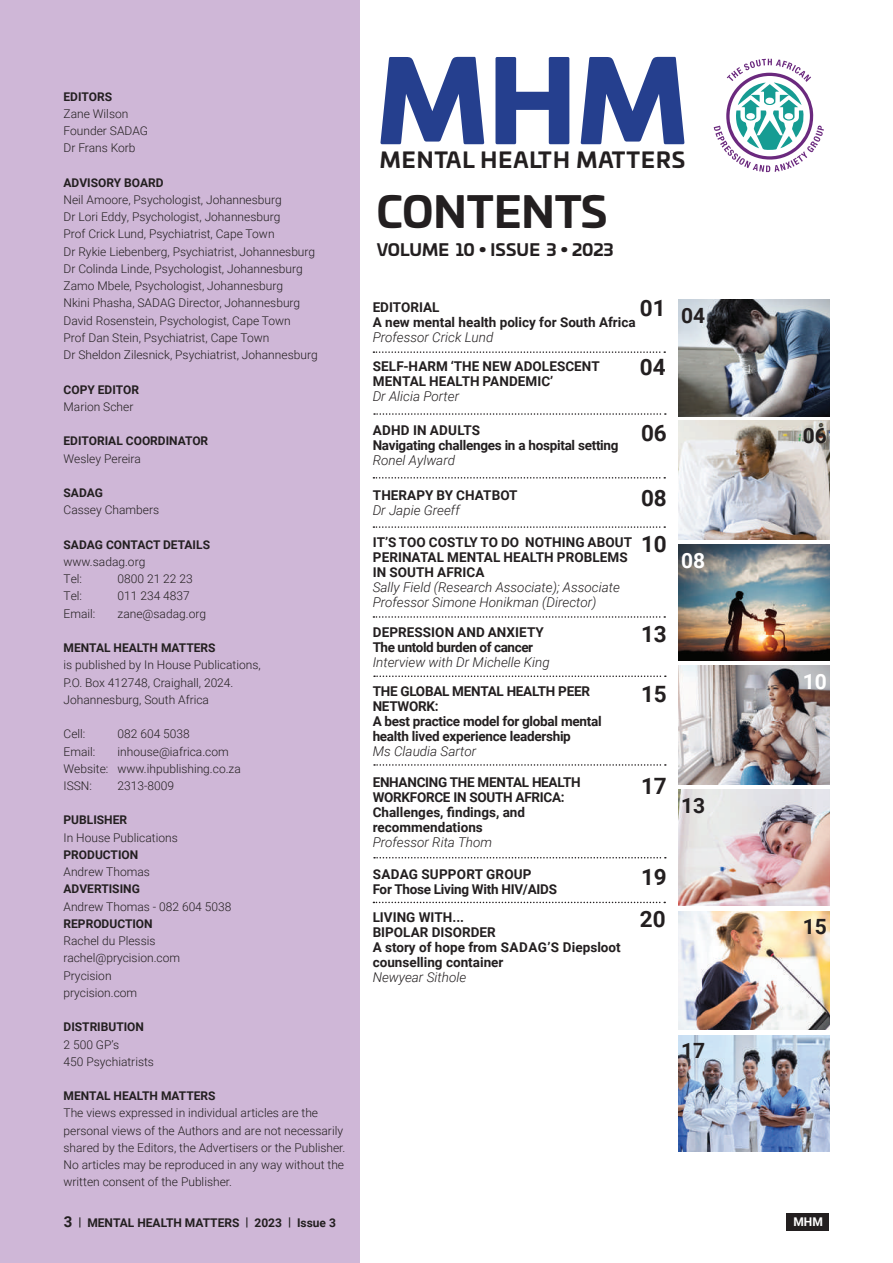
<style>
.page{position:relative;width:893px;height:1263px;background:#fff}
.page>*{position:absolute;margin:0;border:0;box-sizing:border-box;transform-origin:0 0}
.t1{font:900 111.45px "Univia Pro";color:#253f8e}
.t2{font:700 42.45px "Univia Pro";color:#231f20}
.t3{font:700 22.5px "Roboto";color:#231f20}
.t4{font:700 21.3px "Univia Pro";letter-spacing:.05em;color:#231f20}
.t5{font:700 21px "Roboto";color:#231f20}
.t6{font:700 21px "Roboto";color:#fff}
.t7{font:700 16.5px "Univia Pro";letter-spacing:.01em;color:#231f20}
.t8{font:700 13.5px/15px "Roboto";letter-spacing:-.02em;color:#231f20}
.t9{font:700 13.5px/15px "Roboto";color:#231f20}
.t10{font:italic 300 13.5px/15px "Roboto";color:#231f20}
.t11{font:700 13.5px/15px "Roboto";letter-spacing:-.03em;color:#231f20}
.t12{font:300 12px/17.2px "Roboto";color:#231f20}
.t13{font:700 12px "Roboto";color:#231f20}
.t14{font:700 12px "Roboto";color:#fff}
.s1{font-size:15px}
</style>
<div class="page">
<div style="left:787px;top:1213px;width:42px;height:17px;background:#231f20"></div>
<img style="left:679px;top:666px;width:150px;height:118px">
<img style="left:679px;top:420px;width:150px;height:119px">
<img style="left:679px;top:911px;width:150px;height:119px">
<img style="left:679px;top:300px;width:150px;height:116px">
<img style="left:679px;top:544px;width:150px;height:116px">
<img style="left:679px;top:790px;width:150px;height:116px">
<img style="left:679px;top:1035px;width:150px;height:116px">
<div style="left:0;top:0;width:360px;height:1263px;background:#cfb7d7"></div>
<svg style="left:714px;top:59px;width:110px;height:113px"></svg>
<svg style="left:373px;top:351px;width:292px;height:2px"></svg>
<svg style="left:373px;top:477px;width:292px;height:2px"></svg>
<svg style="left:373px;top:526px;width:292px;height:2px"></svg>
<svg style="left:373px;top:616px;width:292px;height:2px"></svg>
<svg style="left:374px;top:413px;width:292px;height:2px"></svg>
<svg style="left:374px;top:675px;width:292px;height:2px"></svg>
<svg style="left:374px;top:857px;width:292px;height:1px"></svg>
<svg style="left:374px;top:764px;width:292px;height:2px"></svg>
<svg style="left:373px;top:902px;width:292px;height:1px"></svg>
<p class="t13" style="left:64px;top:88px;width:50px">EDITORS</p>
<p class="t12" style="left:64px;top:105px;width:86px">Zane Wilson<br>Founder SADAG<br>Dr Frans Korb</p>
<p class="t13" style="left:64px;top:174px;width:102px">ADVISORY BOARD</p>
<p class="t12" style="left:64px;top:191px;width:256px">Neil Amoore, Psychologist, Johannesburg<br>Dr Lori Eddy, Psychologist, Johannesburg<br>Prof Crick Lund, Psychiatrist, Cape Town<br>Dr Rykie Liebenberg, Psychiatrist, Johannesburg Dr Colinda Linde, Psychologist, Johannesburg Zamo Mbele, Psychologist, Johannesburg<br>Nkini Phasha, SADAG Director, Johannesburg David Rosenstein, Psychologist, Cape Town<br>Prof Dan Stein, Psychiatrist, Cape Town<br>Dr Sheldon Zilesnick, Psychiatrist, Johannesburg</p>
<p class="t13" style="left:64px;top:381px;width:77px">COPY EDITOR</p>
<p class="t12" style="left:64px;top:397px;width:71px">Marion Scher</p>
<p class="t13" style="left:64px;top:433px;width:146px">EDITORIAL COORDINATOR</p>
<p class="t12" style="left:64px;top:449px;width:79px">Wesley Pereira</p>
<p class="t13" style="left:64px;top:484px;width:41px">SADAG</p>
<p class="t12" style="left:64px;top:501px;width:97px">Cassey Chambers</p>
<p class="t13" style="left:64px;top:536px;width:148px">SADAG CONTACT DETAILS</p>
<p class="t12" style="left:64px;top:553px;width:83px">www.sadag.org<br>Tel:</p>
<p class="t12" style="left:118px;top:570px;width:77px">0800 21 22 23</p>
<p class="t12" style="left:64px;top:587px;width:20px">Tel:</p>
<p class="t12" style="left:118px;top:587px;width:74px">011 234 4837</p>
<p class="t12" style="left:64px;top:604px;width:33px">Email:</p>
<p class="t12" style="left:118px;top:604px;width:90px">zane@sadag.org</p>
<p class="t13" style="left:64px;top:639px;width:154px">MENTAL HEALTH MATTERS</p>
<p class="t12" style="left:64px;top:656px;width:199px">is published by In House Publications,<br>P.O. Box 412748, Craighall, 2024.<br>Johannesburg, South Africa</p>
<p class="t12" style="left:64px;top:725px;width:23px">Cell:</p>
<p class="t12" style="left:118px;top:725px;width:74px">082 604 5038</p>
<p class="t12" style="left:64px;top:742px;width:33px">Email:</p>
<p class="t12" style="left:64px;top:742px;width:179px;text-indent:54px">inhouse@iafrica.com<br>Website: www.ihpublishing.co.za<br>ISSN:</p>
<p class="t12" style="left:118px;top:777px;width:58px">2313-8009</p>
<p class="t13" style="left:64px;top:812px;width:65px">PUBLISHER</p>
<p class="t12" style="left:64px;top:828px;width:116px">In House Publications</p>
<p class="t13" style="left:64px;top:846px;width:76px">PRODUCTION</p>
<p class="t12" style="left:64px;top:863px;width:88px">Andrew Thomas</p>
<p class="t13" style="left:64px;top:881px;width:78px">ADVERTISING</p>
<p class="t12" style="left:64px;top:897px;width:169px">Andrew Thomas - 082 604 5038</p>
<p class="t13" style="left:64px;top:915px;width:91px">REPRODUCTION</p>
<p class="t12" style="left:64px;top:932px;width:118px">Rachel du Plessis rachel@prycision.com<br>Prycision prycision.com</p>
<p class="t13" style="left:64px;top:1018px;width:82px">DISTRIBUTION</p>
<p class="t12" style="left:64px;top:1035px;width:92px">2 500 GP’s<br>450 Psychiatrists</p>
<p class="t13" style="left:64px;top:1087px;width:154px">MENTAL HEALTH MATTERS</p>
<p class="t12" style="left:64px;top:1104px;width:283px">The views expressed in individual articles are the personal views of the Authors and are not necessarily shared by the Editors, the Advertisers or the Publisher.<br>No articles may be reproduced in any way without the written consent of the Publisher.</p>
<p class="t13" style="left:64px;top:1214px;width:274px"><span class="s1">3</span> | MENTAL HEALTH MATTERS | 2023 | Issue 3</p>
<h1 class="t1" style="left:376px;top:10px;width:313px">MHM</h1>
<h3 class="t4" style="left:380px;top:143px;width:307px">MENTAL HEALTH MATTERS</h3>
<h2 class="t2" style="left:376px;top:178px;width:232px">CONTENTS</h2>
<h3 class="t7" style="left:377px;top:237px;width:238px">VOLUME 10 • ISSUE 3 • 2023</h3>
<h3 class="t3" style="left:640px;top:292px;width:27px">01</h3>
<p class="t9" style="left:373px;top:300px;width:265px">EDITORIAL<br>A new mental health policy for South Africa</p>
<p class="t10" style="left:373px;top:330px;width:122px">Professor Crick Lund</p>
<p class="t9" style="left:373px;top:358px;width:228px">SELF-HARM ‘THE NEW ADOLESCENT<br>MENTAL HEALTH PANDEMIC’</p>
<p class="t10" style="left:373px;top:388px;width:88px">Dr Alicia Porter</p>
<h3 class="t3" style="left:640px;top:351px;width:27px">04</h3>
<p class="t8" style="left:373px;top:422px;width:247px">ADHD IN ADULTS<br>Navigating challenges in a hospital setting</p>
<p class="t10" style="left:373px;top:452px;width:84px">Ronel Aylward</p>
<p class="t9" style="left:373px;top:487px;width:146px">THERAPY BY CHATBOT</p>
<p class="t10" style="left:373px;top:502px;width:89px">Dr Japie Greeff</p>
<p class="t9" style="left:373px;top:534px;width:261px">IT’S TOO COSTLY TO DO NOTHING ABOUT<br>PERINATAL MENTAL HEALTH PROBLEMS<br>IN SOUTH AFRICA</p>
<p class="t10" style="left:373px;top:579px;width:249px">Sally Field (Research Associate); Associate<br>Professor Simone Honikman (Director)</p>
<p class="t11" style="left:373px;top:624px;width:173px">DEPRESSION AND ANXIETY<br>The untold burden of cancer</p>
<p class="t10" style="left:373px;top:654px;width:179px">Interview with Dr Michelle King</p>
<p class="t8" style="left:373px;top:683px;width:230px">THE GLOBAL MENTAL HEALTH PEER<br>NETWORK:<br>A best practice model for global mental health lived experience leadership</p>
<p class="t10" style="left:373px;top:743px;width:105px">Ms Claudia Sartor</p>
<p class="t8" style="left:373px;top:774px;width:210px">ENHANCING THE MENTAL HEALTH<br>WORKFORCE IN SOUTH AFRICA:<br>Challenges, findings, and recommendations</p>
<p class="t10" style="left:373px;top:834px;width:121px">Professor Rita Thom</p>
<h3 class="t3" style="left:641px;top:418px;width:27px">06</h3>
<h3 class="t3" style="left:641px;top:482px;width:27px">08</h3>
<h3 class="t3" style="left:641px;top:528px;width:27px">10</h3>
<h3 class="t3" style="left:641px;top:618px;width:27px">13</h3>
<h3 class="t3" style="left:641px;top:678px;width:27px">15</h3>
<h3 class="t3" style="left:641px;top:770px;width:27px">17</h3>
<p class="t8" style="left:373px;top:866px;width:186px">SADAG SUPPORT GROUP<br>For Those Living With HIV/AIDS</p>
<h3 class="t3" style="left:641px;top:861px;width:27px">19</h3>
<p class="t9" style="left:373px;top:909px;width:250px">LIVING WITH...<br>BIPOLAR DISORDER<br>A story of hope from SADAG’S Diepsloot counselling container</p>
<p class="t10" style="left:373px;top:969px;width:95px">Newyear Sithole</p>
<h3 class="t3" style="left:640px;top:903px;width:27px">20</h3>
<h3 class="t5" style="left:681px;top:301px;width:26px">04</h3>
<h3 class="t6" style="left:681px;top:545px;width:26px">08</h3>
<h3 class="t5" style="left:681px;top:791px;width:26px">13</h3>
<h3 class="t5" style="left:681px;top:1036px;width:26px">17</h3>
<h3 class="t5" style="left:803px;top:421px;width:26px">06</h3>
<h3 class="t6" style="left:803px;top:666px;width:26px">10</h3>
<h3 class="t5" style="left:803px;top:912px;width:26px">15</h3>
<p class="t14" style="left:793px;top:1213px;width:31px">MHM</p>
</div>
